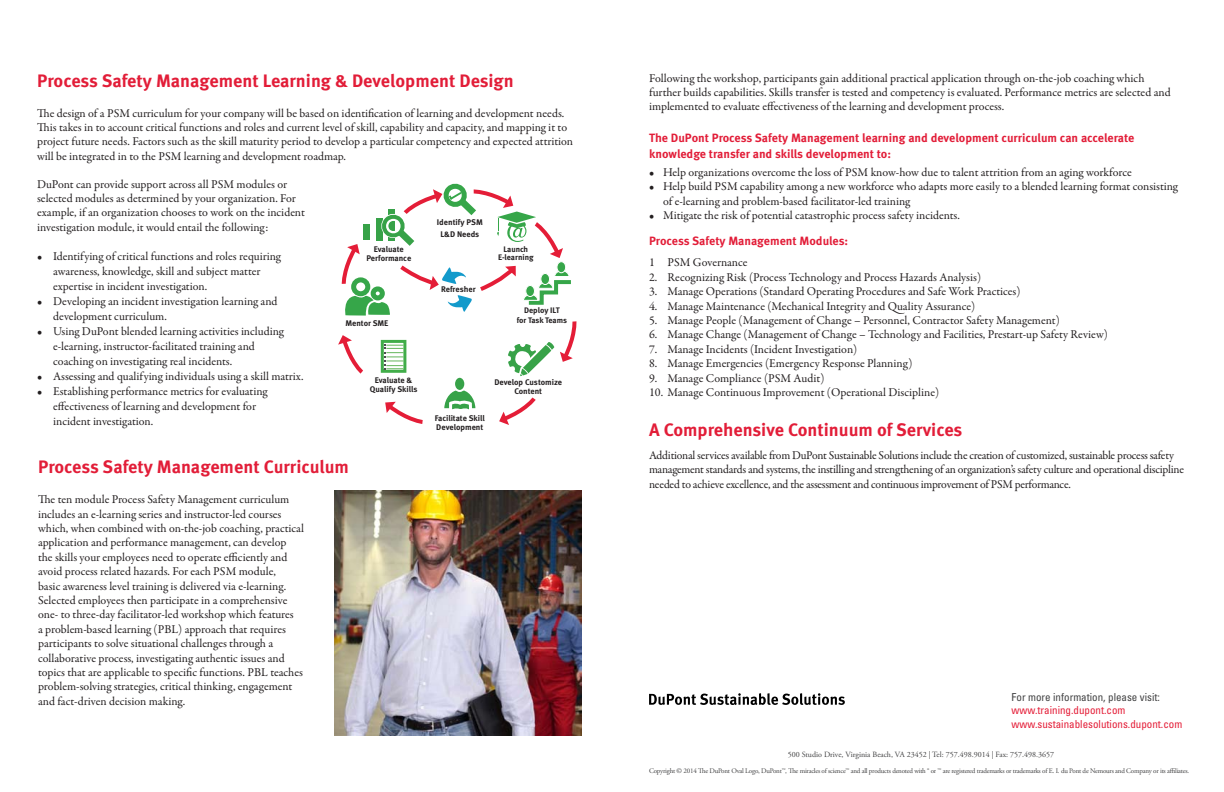
<style>
.page{position:relative;width:1224px;height:792px;background:#fff}
.page>*{position:absolute;margin:0;border:0;box-sizing:border-box;transform-origin:0 0}
.t1{font:700 18px "Meta Pro";color:#e21d38}
.t2{font:12px/14.4px "Garamond Premr Pro";letter-spacing:-.005em;color:#231f20}
.t3{font:12px/14.4px "Garamond Premr Pro";letter-spacing:-.025em;color:#231f20}
.t4{font:700 12px/16.4px "Meta Pro";color:#e21d38}
.t5{font:condensed 11px/13.2px "Univers LT Std";color:#e41d37}
.t6{font:condensed 11px "Univers LT Std";color:#414142}
.t7{font:700 8.2px/9px "Meta Pro";letter-spacing:-.005em;color:#231f20;text-align:center}
.t8{font:8px "Adobe Garamond Pro";color:#414142}
.t9{font:700 8px/9.6px "Meta Pro";letter-spacing:-.005em;color:#231f20;text-align:center}
.t10{font:7px "Adobe Garamond Pro";letter-spacing:-.03em;color:#414142}
</style>
<div class="page">
<svg style="left:649px;top:693px;width:196px;height:12px"></svg>
<img style="left:335px;top:490px;width:246px;height:245px">
<svg style="left:444px;top:390px;width:31px;height:20px"></svg>
<div style="left:454px;top:377px;width:11px;height:14px;background:#37a248;border-radius:50%"></div>
<div style="left:453px;top:376px;width:13px;height:16px;border:2px solid #fff;border-radius:50%"></div>
<svg style="left:499px;top:397px;width:37px;height:28px"></svg>
<svg style="left:385px;top:401px;width:38px;height:23px"></svg>
<svg style="left:338px;top:183px;width:239px;height:193px"></svg>
<div style="left:513px;top:307px;width:58px;height:18px;background:#fff"></div>
<div style="left:487px;top:246px;width:57px;height:18px;background:#fff"></div>
<h1 class="t1" style="left:37px;top:69px;width:478px">Process Safety Management Learning &amp; Development Design</h1>
<p class="t2" style="left:37px;top:106px;width:538px">The design of a PSM curriculum for your company will be based on identification of learning and development needs.<br>This takes in to account critical functions and roles and current level of skill, capability and capacity, and mapping it to project future needs. Factors such as the skill maturity period to develop a particular competency and expected attrition will be integrated in to the PSM learning and development roadmap.</p>
<p class="t2" style="left:37px;top:177px;width:269px">DuPont can provide support across all PSM modules or selected modules as determined by your organization. For example, if an organization chooses to work on the incident investigation module, it would entail the following:</p>
<p class="t2" style="left:53px;top:249px;width:229px;line-height:15px;text-indent:-16px">• Identifying of critical functions and roles requiring awareness, knowledge, skill and subject matter expertise in incident investigation.</p>
<p class="t2" style="left:53px;top:294px;width:226px;line-height:15px;text-indent:-16px">• Developing an incident investigation learning and development curriculum.</p>
<p class="t2" style="left:53px;top:324px;width:232px;line-height:15px;text-indent:-16px">• Using DuPont blended learning activities including e-learning, instructor-facilitated training and coaching on investigating real incidents.</p>
<p class="t2" style="left:37px;top:370px;width:268px">• Assessing and qualifying individuals using a skill matrix.</p>
<p class="t2" style="left:53px;top:384px;width:216px;line-height:15px;text-indent:-16px">• Establishing performance metrics for evaluating effectiveness of learning and development for incident investigation.</p>
<p class="t7" style="left:437px;top:217px;width:48px;line-height:11.5px">Identify PSM<br>L&amp;D Needs</p>
<p class="t7" style="left:366px;top:245px;width:46px">Evaluate<br>Performance</p>
<p class="t7" style="left:498px;top:246px;width:38px">Run<br>E-learning</p>
<p class="t9" style="left:498px;top:246px;width:37px;line-height:7.6px">Launch<br>E-learning</p>
<p class="t7" style="left:345px;top:319px;width:45px">Mentor SME</p>
<p class="t7" style="left:441px;top:285px;width:36px">Refresher</p>
<p class="t9" style="left:517px;top:306px;width:52px">Deploy ILT<br>for Task Teams</p>
<p class="t7" style="left:526px;top:307px;width:42px;text-align:left">Run ILT for<br>Task Teams</p>
<p class="t7" style="left:370px;top:376px;width:49px">Evaluate &amp;<br>Qualify Skills</p>
<p class="t7" style="left:435px;top:414px;width:51px;text-align:left">Facilitate Skill<br>Development</p>
<p class="t7" style="left:494px;top:378px;width:69px">Develop Customize<br>Content</p>
<h1 class="t1" style="left:38px;top:455px;width:312px">Process Safety Management Curriculum</h1>
<p class="t2" style="left:38px;top:493px;width:267px">The ten module Process Safety Management curriculum includes an e-learning series and instructor-led courses which, when combined with on-the-job coaching, practical application and performance management, can develop the skills your employees need to operate efficiently and avoid process related hazards. For each PSM module,<br>basic awareness level training is delivered via e-learning.<br>Selected employees then participate in a comprehensive one- to three-day facilitator-led workshop which features<br>a problem-based learning (PBL) approach that requires participants to solve situational challenges through a collaborative process, investigating authentic issues and topics that are applicable to specific functions. PBL teaches problem-solving strategies, critical thinking, engagement and fact-driven decision making.</p>
<p class="t2" style="left:649px;top:71px;width:523px">Following the workshop, participants gain additional practical application through on-the-job coaching which further builds capabilities. Skills transfer is tested and competency is evaluated. Performance metrics are selected and implemented to evaluate effectiveness of the learning and development process.</p>
<p class="t4" style="left:649px;top:130px;width:487px">The DuPont Process Safety Management learning and development curriculum can accelerate knowledge transfer and skills development to:</p>
<p class="t2" style="left:649px;top:165px;width:484px">• Help organizations overcome the loss of PSM know-how due to talent attrition from an aging workforce</p>
<p class="t2" style="left:663px;top:180px;width:516px;text-indent:-14px">• Help build PSM capability among a new workforce who adapts more easily to a blended learning format consisting of e-learning and problem-based facilitator-led training</p>
<p class="t2" style="left:649px;top:208px;width:312px">• Mitigate the risk of potential catastrophic process safety incidents.</p>
<p class="t4" style="left:649px;top:233px;width:201px">Process Safety Management Modules:</p>
<p class="t2" style="left:649px;top:256px;width:100px">1 PSM Governance</p>
<p class="t2" style="left:649px;top:270px;width:334px">2. Recognizing Risk (Process Technology and Process Hazards Analysis)</p>
<p class="t2" style="left:649px;top:285px;width:373px">3. Manage Operations (Standard Operating Procedures and Safe Work Practices)</p>
<p class="t2" style="left:649px;top:299px;width:328px">4. Manage Maintenance (Mechanical Integrity and Quality Assurance)</p>
<p class="t2" style="left:649px;top:313px;width:412px">5. Manage People (Management of Change – Personnel, Contractor Safety Management)</p>
<p class="t2" style="left:649px;top:328px;width:460px">6. Manage Change (Management of Change – Technology and Facilities, Prestart-up Safety Review)</p>
<p class="t2" style="left:649px;top:342px;width:210px">7. Manage Incidents (Incident Investigation)</p>
<p class="t2" style="left:649px;top:357px;width:265px">8. Manage Emergencies (Emergency Response Planning)</p>
<p class="t2" style="left:649px;top:371px;width:177px">9. Manage Compliance (PSM Audit)</p>
<p class="t2" style="left:649px;top:385px;width:292px">10. Manage Continuous Improvement (Operational Discipline)</p>
<h1 class="t1" style="left:649px;top:418px;width:315px">A Comprehensive Continuum of Services</h1>
<p class="t3" style="left:649px;top:448px;width:536px">Additional services available from DuPont Sustainable Solutions include the creation of customized, sustainable process safety management standards and systems, the instilling and strengthening of an organization’s safety culture and operational discipline needed to achieve excellence, and the assessment and continuous improvement of PSM performance.</p>
<p class="t6" style="left:1012px;top:690px;width:150px">For more information, please visit:</p>
<p class="t5" style="left:1012px;top:704px;width:172px">www.training.dupont.com www.sustainablesolutions.dupont.com</p>
<p class="t8" style="left:788px;top:750px;width:268px">500 Studio Drive, Virginia Beach, VA 23452 | Tel: 757.498.9014 | Fax: 757.498.3657</p>
<p class="t10" style="left:649px;top:766px;width:542px">Copyright © 2014 The DuPont Oval Logo, DuPont™, The miracles of science™ and all products denoted with ® or ™ are registered trademarks or trademarks of E. I. du Pont de Nemours and Company or its affiliates.</p>
</div>
